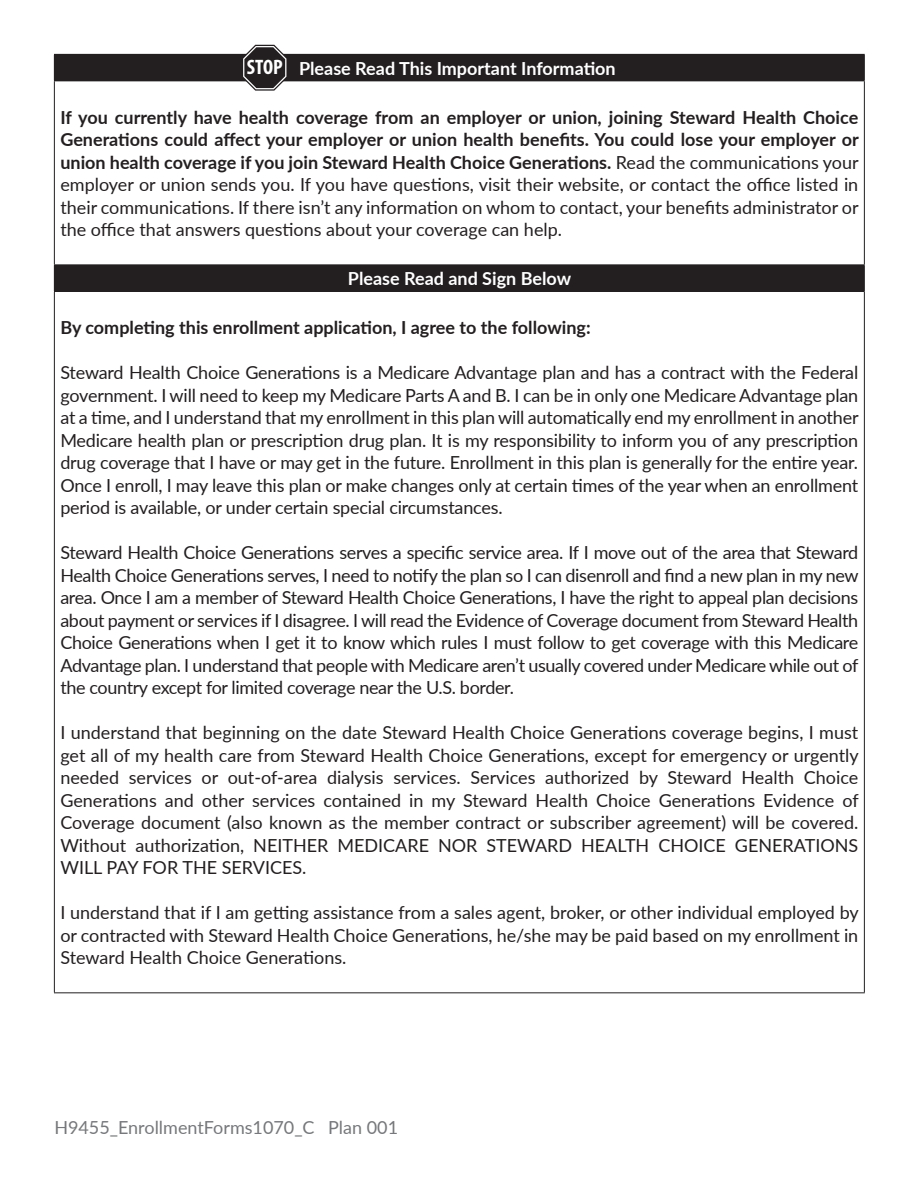
<style>
.page{position:relative;width:918px;height:1188px;background:#fff}
.page>*{position:absolute;margin:0;border:0;box-sizing:border-box;transform-origin:0 0}
.t1{font:700 condensed 21px "Myriad Pro";color:#fff}
.t2{font:18px/22.5px "Lato";letter-spacing:-.01em;color:#231f20;text-align:justify}
.t3{font:700 18px "Lato";color:#231f20}
.t4{font:700 18px "Lato";color:#fff}
.t5{font:18px "Lato";color:#76787b}
.s1{font-weight:700}
</style>
<div class="page">
<div style="left:54px;top:54px;width:810px;height:27px;background:#231f20"></div>
<div style="left:54px;top:265px;width:810px;height:26px;background:#231f20"></div>
<hr style="left:54px;top:80px;width:811px;height:1px;background:#231f20">
<hr style="left:54px;top:291px;width:811px;height:1px;background:#231f20">
<hr style="left:54px;top:54px;width:811px;height:1px;background:#231f20">
<svg style="left:864px;top:55px;width:1px;height:25px"></svg>
<hr style="left:54px;top:81px;width:1px;height:183px;background:#231f20">
<hr style="left:864px;top:81px;width:1px;height:183px;background:#231f20">
<hr style="left:54px;top:264px;width:811px;height:1px;background:#231f20">
<svg style="left:864px;top:265px;width:1px;height:26px"></svg>
<hr style="left:54px;top:292px;width:1px;height:700px;background:#231f20">
<hr style="left:864px;top:292px;width:1px;height:700px;background:#231f20">
<hr style="left:54px;top:992px;width:811px;height:1px;background:#231f20">
<svg style="left:242px;top:45px;width:46px;height:46px"></svg>
<p class="t1" style="left:247px;top:54px;width:37px">STOP</p>
<p class="t4" style="left:299px;top:55px;width:318px">Please Read This Important Information</p>
<p class="t2" style="left:60px;top:105px;width:800px"><span class="s1">If you currently have health coverage from an employer or union, joining Steward Health Choice Generations could affect your employer or union health benefits. You could lose your employer or union health coverage if you join Steward Health Choice Generations.</span> Read the communications your employer or union sends you. If you have questions, visit their website, or contact the office listed in their communications. If there isn’t any information on whom to contact, your benefits administrator or the office that answers questions about your coverage can help.</p>
<p class="t4" style="left:348px;top:266px;width:225px">Please Read and Sign Below</p>
<p class="t3" style="left:60px;top:315px;width:532px">By completing this enrollment application, I agree to the following:</p>
<p class="t2" style="left:60px;top:361px;width:800px">Steward Health Choice Generations is a Medicare Advantage plan and has a contract with the Federal government. I will need to keep my Medicare Parts A and B. I can be in only one Medicare Advantage plan at a time, and I understand that my enrollment in this plan will automatically end my enrollment in another Medicare health plan or prescription drug plan. It is my responsibility to inform you of any prescription drug coverage that I have or may get in the future. Enrollment in this plan is generally for the entire year.<br>Once I enroll, I may leave this plan or make changes only at certain times of the year when an enrollment period is available, or under certain special circumstances.</p>
<p class="t2" style="left:60px;top:541px;width:800px">Steward Health Choice Generations serves a specific service area. If I move out of the area that Steward Health Choice Generations serves, I need to notify the plan so I can disenroll and find a new plan in my new area. Once I am a member of Steward Health Choice Generations, I have the right to appeal plan decisions about payment or services if I disagree. I will read the Evidence of Coverage document from Steward Health Choice Generations when I get it to know which rules I must follow to get coverage with this Medicare Advantage plan. I understand that people with Medicare aren’t usually covered under Medicare while out of the country except for limited coverage near the U.S. border.</p>
<p class="t2" style="left:60px;top:721px;width:800px">I understand that beginning on the date Steward Health Choice Generations coverage begins, I must get all of my health care from Steward Health Choice Generations, except for emergency or urgently needed services or out-of-area dialysis services. Services authorized by Steward Health Choice Generations and other services contained in my Steward Health Choice Generations Evidence of Coverage document (also known as the member contract or subscriber agreement) will be covered.<br>Without authorization, NEITHER MEDICARE NOR STEWARD HEALTH CHOICE GENERATIONS WILL PAY FOR THE SERVICES.</p>
<p class="t2" style="left:60px;top:901px;width:800px">I understand that if I am getting assistance from a sales agent, broker, or other individual employed by or contracted with Steward Health Choice Generations, he/she may be paid based on my enrollment in Steward Health Choice Generations.</p>
<p class="t5" style="left:54px;top:1115px;width:345px">H9455_EnrollmentForms1070_C Plan 001</p>
</div>
